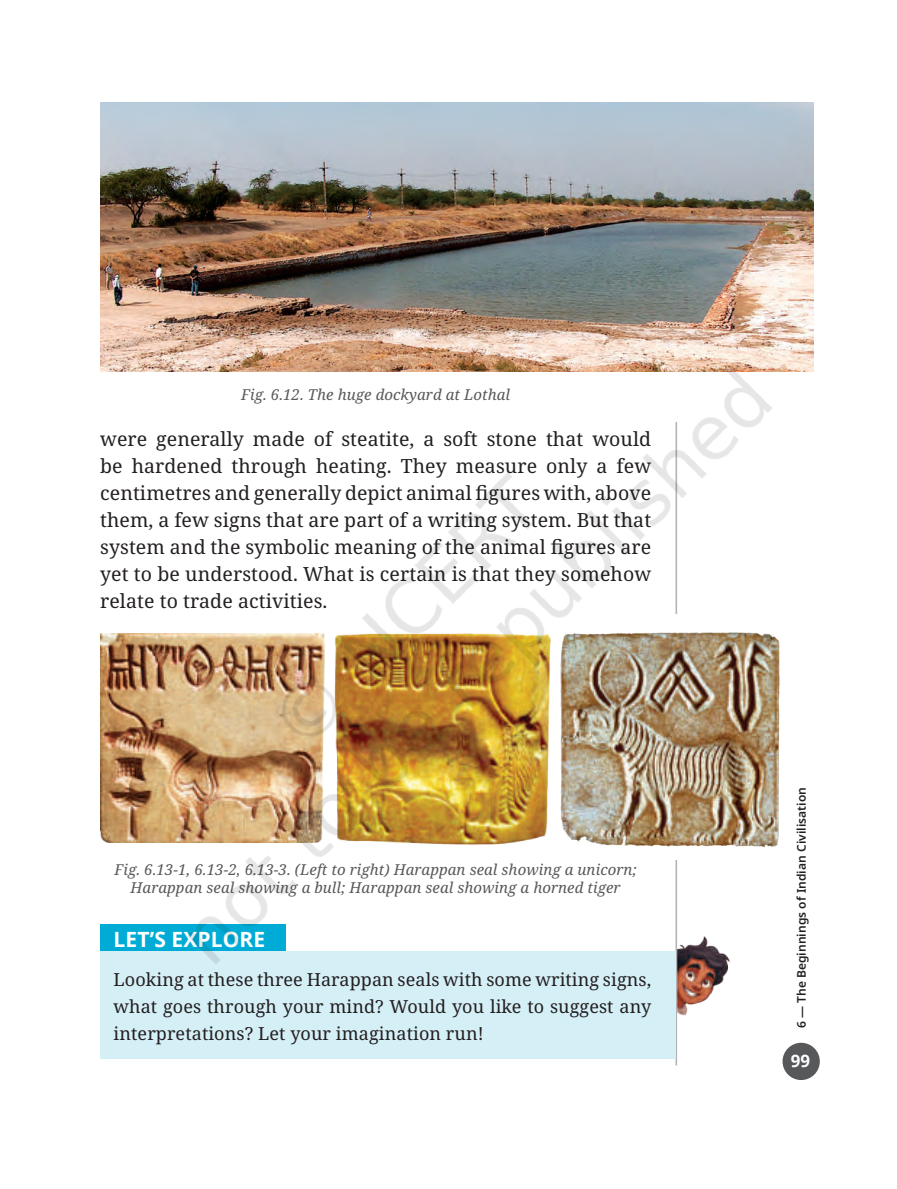
<style>
.page{position:relative;width:897px;height:1189px;background:#fff}
.page>*{position:absolute;margin:0;border:0;box-sizing:border-box;transform-origin:0 0}
.t1{font:700 21px "Noto Sans";letter-spacing:.005em;color:#fff}
.t2{font:19.5px/27px "Noto Serif";letter-spacing:.005em;color:#231f20;text-align:justify}
.t3{font:18px/27px "Noto Serif";letter-spacing:.005em;color:#231f20;text-align:justify}
.t4{font:700 16.8px "Noto Sans";color:#fff}
.t5{font:italic 15px/18px "Noto Serif";letter-spacing:.005em;color:#57585a;text-align:center}
.t6{font:600 12px "Noto Sans";letter-spacing:.005em;color:#231f20}
</style>
<div class="page">
<img style="left:100px;top:102px;width:720px;height:978px">
<img style="left:100px;top:292px;width:689px;height:706px">
<p class="t5" style="left:241px;top:386px;width:270px">Fig. 6.12. The huge dockyard at Lothal</p>
<p class="t2" style="left:100px;top:426px;width:552px">were generally made of steatite, a soft stone that would be hardened through heating. They measure only a few centimetres and generally depict animal figures with, above them, a few signs that are part of a writing system. But that system and the symbolic meaning of the animal figures are yet to be understood. What is certain is that they somehow relate to trade activities.</p>
<p class="t5" style="left:114px;top:861px;width:524px">Fig. 6.13-1, 6.13-2, 6.13-3. (Left to right) Harappan seal showing a unicorn;<br>Harappan seal showing a bull; Harappan seal showing a horned tiger</p>
<p class="t1" style="left:114px;top:924px;width:153px">LET’S EXPLORE</p>
<p class="t3" style="left:114px;top:967px;width:539px">Looking at these three Harappan seals with some writing signs, what goes through your mind? Would you like to suggest any interpretations? Let your imagination run!</p>
<p class="t6" style="left:793px;top:1028px;width:243px;rotate:-90deg">6 ― The Beginnings of Indian Civilisation</p>
<p class="t4" style="left:790px;top:1049px;width:21px">99</p>
</div>
